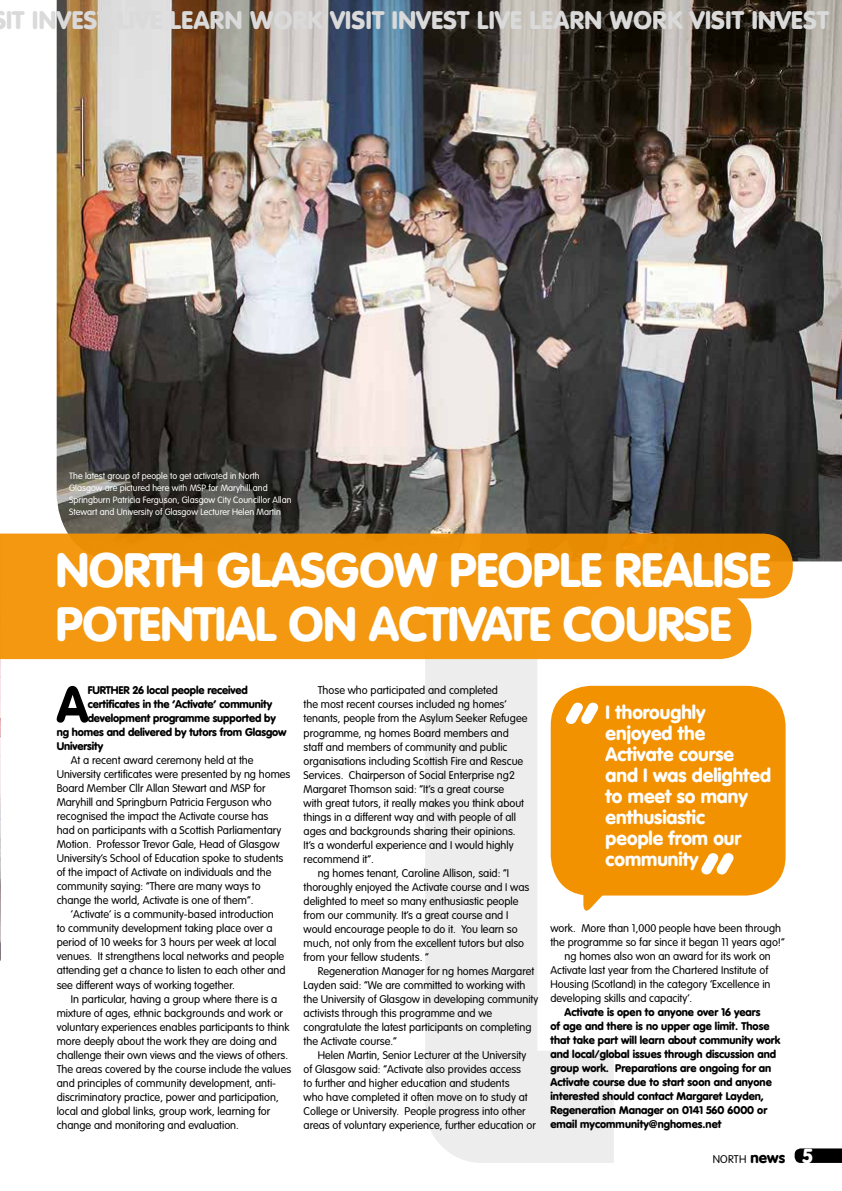
<style>
.page{position:relative;width:842px;height:1191px;background:#fff}
.page>*{position:absolute;margin:0;border:0;box-sizing:border-box;transform-origin:0 0}
.t1{font:900 69px "VAG Rounded";color:#fff}
.t2{font:900 50px "VAG Rounded";color:#000}
.t3{font:900 47.5px/53.4px "VAG Rounded";letter-spacing:-.01em;color:#fff}
.t4{font:900 25px "VAG Rounded";letter-spacing:.02em;color:#dadada}
.t5{font:900 19px/21px "VAG Rounded";color:#fff}
.t6{font:300 11px "VAG Rounded";color:#000}
.t7{font:900 11px/14px "VAG Rounded";color:#000}
.t8{font:300 9px/12px "VAG Rounded";color:#fff}
.s1{font-weight:900;font-size:15px}
.s2{font-weight:900;font-size:20px;color:#fff}
</style>
<div class="page">
<svg style="left:425px;top:561px;width:417px;height:601px"></svg>
<img style="left:57px;top:0;width:785px;height:561px">
<hr style="left:0;top:0;width:1px;height:1191px;background:#063">
<img style="left:0;top:659px;width:1px;height:301px">
<div style="left:551px;top:686px;width:235px;height:209px;background:#f39200;border-radius:40px"></div>
<svg style="left:583px;top:894px;width:28px;height:22px"></svg>
<svg style="left:0;top:533px;width:793px;height:126px;background:#f09815"></svg>
<h3 class="t4" style="left:6px;top:5px;width:824px">IT INVEST LIVE LEARN WORK VISIT INVEST LIVE LEARN WORK VISIT INVEST</h3>
<p class="t8" style="left:69px;top:470px;width:224px">The latest group of people to get activated in North Glasgow are pictured here with MSP for Maryhill and Springburn Patricia Ferguson, Glasgow City Councillor Allan Stewart and University of Glasgow Lecturer Helen Martin</p>
<h3 class="t3" style="left:56px;top:543px;width:716px">NORTH GLASGOW PEOPLE REALISE<br>POTENTIAL ON ACTIVATE COURSE</h3>
<h2 class="t2" style="left:57px;top:674px;width:33px">A</h2>
<p class="t7" style="left:88px;top:683px;width:162px">FURTHER 26 local people received</p>
<p class="t7" style="left:88px;top:697px;width:186px">certificates in the ‘Activate’ community</p>
<p class="t7" style="left:88px;top:711px;width:190px">development programme supported by</p>
<p class="t7" style="left:57px;top:725px;width:231px">ng homes and delivered by tutors from Glasgow</p>
<p class="t7" style="left:57px;top:739px;width:48px">University</p>
<p class="t6" style="left:71px;top:754px;width:184px">At a recent award ceremony held at the</p>
<p class="t6" style="left:57px;top:768px;width:235px">University certificates were presented by ng homes</p>
<p class="t6" style="left:57px;top:782px;width:210px">Board Member Cllr Allan Stewart and MSP for</p>
<p class="t6" style="left:57px;top:796px;width:217px">Maryhill and Springburn Patricia Ferguson who</p>
<p class="t6" style="left:57px;top:810px;width:213px">recognised the impact the Activate course has</p>
<p class="t6" style="left:57px;top:824px;width:226px">had on participants with a Scottish Parliamentary</p>
<p class="t6" style="left:57px;top:838px;width:224px">Motion. Professor Trevor Gale, Head of Glasgow</p>
<p class="t6" style="left:57px;top:852px;width:228px">University’s School of Education spoke to students</p>
<p class="t6" style="left:57px;top:866px;width:216px">of the impact of Activate on individuals and the</p>
<p class="t6" style="left:57px;top:880px;width:205px">community saying: “There are many ways to</p>
<p class="t6" style="left:57px;top:894px;width:198px">change the world, Activate is one of them”.</p>
<p class="t6" style="left:71px;top:908px;width:204px">‘Activate’ is a community-based introduction</p>
<p class="t6" style="left:57px;top:922px;width:217px">to community development taking place over a</p>
<p class="t6" style="left:57px;top:936px;width:221px">period of 10 weeks for 3 hours per week at local</p>
<p class="t6" style="left:57px;top:950px;width:229px">venues. It strengthens local networks and people</p>
<p class="t6" style="left:57px;top:964px;width:230px">attending get a chance to listen to each other and</p>
<p class="t6" style="left:57px;top:978px;width:180px">see different ways of working together.</p>
<p class="t6" style="left:71px;top:992px;width:208px">In particular, having a group where there is a</p>
<p class="t6" style="left:57px;top:1006px;width:228px">mixture of ages, ethnic backgrounds and work or</p>
<p class="t6" style="left:57px;top:1020px;width:234px">voluntary experiences enables participants to think</p>
<p class="t6" style="left:57px;top:1034px;width:222px">more deeply about the work they are doing and</p>
<p class="t6" style="left:57px;top:1048px;width:233px">challenge their own views and the views of others.</p>
<p class="t6" style="left:57px;top:1062px;width:236px">The areas covered by the course include the values</p>
<p class="t6" style="left:57px;top:1076px;width:221px">and principles of community development, anti-</p>
<p class="t6" style="left:57px;top:1090px;width:224px">discriminatory practice, power and participation,</p>
<p class="t6" style="left:57px;top:1104px;width:215px">local and global links, group work, learning for</p>
<p class="t6" style="left:57px;top:1118px;width:184px">change and monitoring and evaluation.</p>
<p class="t6" style="left:318px;top:684px;width:182px">Those who participated and completed</p>
<p class="t6" style="left:304px;top:698px;width:205px">the most recent courses included ng homes’</p>
<p class="t6" style="left:304px;top:712px;width:225px">tenants, people from the Asylum Seeker Refugee</p>
<p class="t6" style="left:304px;top:726px;width:207px">programme, ng homes Board members and</p>
<p class="t6" style="left:304px;top:740px;width:205px">staff and members of community and public</p>
<p class="t6" style="left:304px;top:754px;width:221px">organisations including Scottish Fire and Rescue</p>
<p class="t6" style="left:304px;top:768px;width:213px">Services. Chairperson of Social Enterprise ng2</p>
<p class="t6" style="left:304px;top:782px;width:202px">Margaret Thomson said: “It’s a great course</p>
<p class="t6" style="left:304px;top:796px;width:222px">with great tutors, it really makes you think about</p>
<p class="t6" style="left:304px;top:810px;width:214px">things in a different way and with people of all</p>
<p class="t6" style="left:304px;top:824px;width:214px">ages and backgrounds sharing their opinions.</p>
<p class="t6" style="left:304px;top:838px;width:211px">It’s a wonderful experience and I would highly</p>
<p class="t6" style="left:304px;top:852px;width:72px">recommend it”.</p>
<p class="t6" style="left:318px;top:866px;width:193px">ng homes tenant, Caroline Allison, said: “I</p>
<p class="t6" style="left:304px;top:880px;width:227px">thoroughly enjoyed the Activate course and I was</p>
<p class="t6" style="left:304px;top:894px;width:216px">delighted to meet so many enthusiastic people</p>
<p class="t6" style="left:304px;top:908px;width:206px">from our community. It’s a great course and I</p>
<p class="t6" style="left:304px;top:922px;width:216px">would encourage people to do it. You learn so</p>
<p class="t6" style="left:304px;top:936px;width:222px">much, not only from the excellent tutors but also</p>
<p class="t6" style="left:304px;top:950px;width:127px">from your fellow students. ”</p>
<p class="t6" style="left:318px;top:964px;width:218px">Regeneration Manager for ng homes Margaret</p>
<p class="t6" style="left:304px;top:978px;width:223px">Layden said: “We are committed to working with</p>
<p class="t6" style="left:304px;top:992px;width:236px">the University of Glasgow in developing community</p>
<p class="t6" style="left:304px;top:1006px;width:190px">activists through this programme and we</p>
<p class="t6" style="left:304px;top:1020px;width:229px">congratulate the latest participants on completing</p>
<p class="t6" style="left:304px;top:1034px;width:95px">the Activate course.”</p>
<p class="t6" style="left:318px;top:1048px;width:210px">Helen Martin, Senior Lecturer at the University</p>
<p class="t6" style="left:304px;top:1062px;width:219px">of Glasgow said: “Activate also provides access</p>
<p class="t6" style="left:304px;top:1076px;width:208px">to further and higher education and students</p>
<p class="t6" style="left:304px;top:1090px;width:226px">who have completed it often move on to study at</p>
<p class="t6" style="left:304px;top:1104px;width:224px">College or University. People progress into other</p>
<p class="t6" style="left:304px;top:1118px;width:234px">areas of voluntary experience, further education or</p>
<h1 class="t1" style="left:566px;top:686px;width:35px">“</h1>
<h3 class="t5" style="left:606px;top:701px;width:167px">I thoroughly enjoyed the<br>Activate course and I was delighted to meet so many enthusiastic<br>people from our community</h3>
<h1 class="t1" style="left:701px;top:836px;width:35px">”</h1>
<p class="t6" style="left:550px;top:921px;width:232px">work. More than 1,000 people have been through</p>
<p class="t6" style="left:550px;top:935px;width:236px">the programme so far since it began 11 years ago!”</p>
<p class="t6" style="left:565px;top:949px;width:208px">ng homes also won an award for its work on</p>
<p class="t6" style="left:550px;top:963px;width:219px">Activate last year from the Chartered Institute of</p>
<p class="t6" style="left:550px;top:977px;width:222px">Housing (Scotland) in the category ‘Excellence in</p>
<p class="t6" style="left:550px;top:991px;width:143px">developing skills and capacity’.</p>
<p class="t7" style="left:550px;top:1004px;width:231px;text-indent:14px">Activate is open to anyone over 16 years<br>of age and there is no upper age limit. Those that take part will learn about community work and local/global issues through discussion and group work. Preparations are ongoing for an Activate course due to start soon and anyone interested should contact Margaret Layden, Regeneration Manager on 0141 560 6000 or email mycommunity@nghomes.net</p>
<p class="t6" style="left:713px;top:1152px;width:101px">NORTH <span class="s1">news</span> <span class="s2">5</span></p>
</div>
